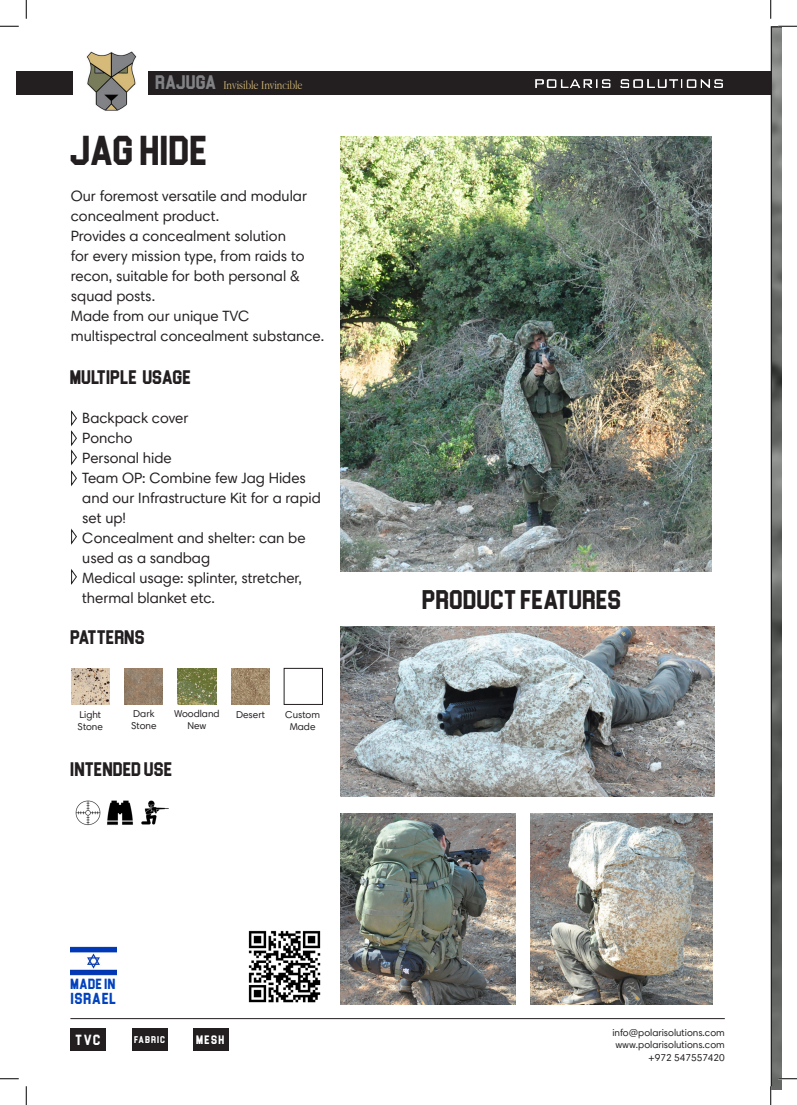
<style>
.page{position:relative;width:797px;height:1105px;background:#fff}
.page>*{position:absolute;margin:0;border:0;box-sizing:border-box;transform-origin:0 0}
.t1{font:42.5px "Blockletter";color:#231f20}
.t2{font:27.5px "Blockletter";color:#231f20}
.t3{font:20px "Blockletter";color:#231f20}
.t4{font:20px "Blockletter";color:#818285}
.t5{font:16.25px "Blockletter";letter-spacing:.04em;color:#0242be}
.t6{font:15px/20px "Harmonia Sans Pro Cyr";color:#231f20}
.t7{font:15px "Blockletter";letter-spacing:.02em;color:#0242be}
.t8{font:15px "Blockletter";color:#fff}
.t9{font:300 12.5px "Apple Garamond";color:#d6bb79}
.t10{font:12.5px "Blockletter";color:#fff}
.t11{font:10px "Harmonia Sans Pro Cyr";color:#231f20}
.t12{font:10px "Blockletter";letter-spacing:.1em;color:#fff}
</style>
<div class="page">
<div style="left:17px;top:71px;width:56px;height:24px;background:#231f20"></div>
<img style="left:530px;top:813px;width:182px;height:191px">
<img style="left:340px;top:813px;width:175px;height:191px">
<img style="left:340px;top:627px;width:374px;height:170px">
<img style="left:340px;top:137px;width:371px;height:435px">
<div style="left:193px;top:1029px;width:36px;height:22px;background:#231f20"></div>
<div style="left:132px;top:1029px;width:36px;height:22px;background:#231f20"></div>
<div style="left:70px;top:1029px;width:36px;height:22px;background:#231f20"></div>
<img style="left:141px;top:800px;width:28px;height:25px">
<img style="left:107px;top:801px;width:26px;height:24px">
<img style="left:75px;top:801px;width:26px;height:24px">
<div style="left:148px;top:71px;width:633px;height:24px;background:#231f20"></div>
<img style="left:70px;top:947px;width:47px;height:28px">
<svg style="left:71px;top:528px;width:6px;height:17px"></svg>
<svg style="left:71px;top:569px;width:6px;height:16px"></svg>
<svg style="left:71px;top:410px;width:6px;height:77px"></svg>
<img style="left:86px;top:51px;width:51px;height:60px">
<img style="left:248px;top:930px;width:73px;height:73px">
<img style="left:535px;top:80px;width:187px;height:8px">
<hr style="left:70px;top:1018px;width:654px;height:1px;background:#231f20">
<img style="left:71px;top:669px;width:39px;height:36px">
<img style="left:178px;top:669px;width:38px;height:36px">
<img style="left:124px;top:669px;width:39px;height:36px">
<img style="left:231px;top:669px;width:38px;height:36px">
<div style="left:284px;top:668px;width:38px;height:37px;border:1px solid #231f20"></div>
<svg style="left:0;top:25px;width:19px;height:2px"></svg>
<svg style="left:0;top:1078px;width:19px;height:1px"></svg>
<svg style="left:25px;top:0;width:2px;height:19px"></svg>
<svg style="left:25px;top:1086px;width:2px;height:19px"></svg>
<svg style="left:770px;top:0;width:1px;height:19px"></svg>
<svg style="left:770px;top:25px;width:27px;height:1080px"></svg>
<p class="t4" style="left:156px;top:68px;width:63px">RAJUGA</p>
<p class="t9" style="left:223px;top:78px;width:81px">Invisible Invincible</p>
<p class="t1" style="left:71px;top:120px;width:139px">JAG HIDE</p>
<p class="t6" style="left:71px;top:186px;width:238px">Our foremost versatile and modular</p>
<p class="t6" style="left:71px;top:206px;width:150px">concealment product.</p>
<p class="t6" style="left:71px;top:226px;width:235px">Provides a concealment solution for every mission type, from raids to recon, suitable for both personal &amp; squad posts.</p>
<p class="t6" style="left:71px;top:306px;width:255px">Made from our unique TVC multispectral concealment substance.</p>
<p class="t3" style="left:70px;top:362px;width:123px">MULTIPLE USAGE</p>
<p class="t6" style="left:82px;top:407px;width:108px">Backpack cover</p>
<p class="t6" style="left:82px;top:427px;width:52px">Poncho</p>
<p class="t6" style="left:82px;top:447px;width:91px">Personal hide</p>
<p class="t6" style="left:82px;top:467px;width:240px">Team OP: Combine few Jag Hides and our Infrastructure Kit for a rapid set up!</p>
<p class="t6" style="left:82px;top:527px;width:225px">Concealment and shelter: can be used as a sandbag</p>
<p class="t6" style="left:82px;top:567px;width:221px">Medical usage: splinter, stretcher, thermal blanket etc.</p>
<p class="t3" style="left:71px;top:623px;width:76px">PATTERNS</p>
<p class="t11" style="left:133px;top:707px;width:23px">Dark</p>
<p class="t11" style="left:131px;top:719px;width:27px">Stone</p>
<p class="t11" style="left:174px;top:708px;width:47px">Woodland</p>
<p class="t11" style="left:187px;top:720px;width:20px">New</p>
<p class="t11" style="left:79px;top:708px;width:23px">Light</p>
<p class="t11" style="left:236px;top:708px;width:31px">Desert</p>
<p class="t11" style="left:78px;top:720px;width:27px">Stone</p>
<p class="t11" style="left:285px;top:708px;width:36px">Custom</p>
<p class="t11" style="left:290px;top:720px;width:27px">Made</p>
<p class="t3" style="left:71px;top:755px;width:103px">INTENDED USE</p>
<p class="t7" style="left:71px;top:973px;width:47px">MADE IN</p>
<p class="t5" style="left:71px;top:986px;width:47px">ISRAEL</p>
<p class="t8" style="left:76px;top:1029px;width:27px">TVC</p>
<p class="t12" style="left:135px;top:1032px;width:32px">FABRIC</p>
<p class="t10" style="left:196px;top:1031px;width:30px">MESH</p>
<p class="t2" style="left:423px;top:580px;width:201px">PRODUCT FEATURES</p>
<p class="t11" style="left:612px;top:1026px;width:114px">info@polarisolutions.com</p>
<p class="t11" style="left:615px;top:1039px;width:111px">www.polarisolutions.com</p>
<p class="t11" style="left:648px;top:1051px;width:78px">+972 547557420</p>
</div>
